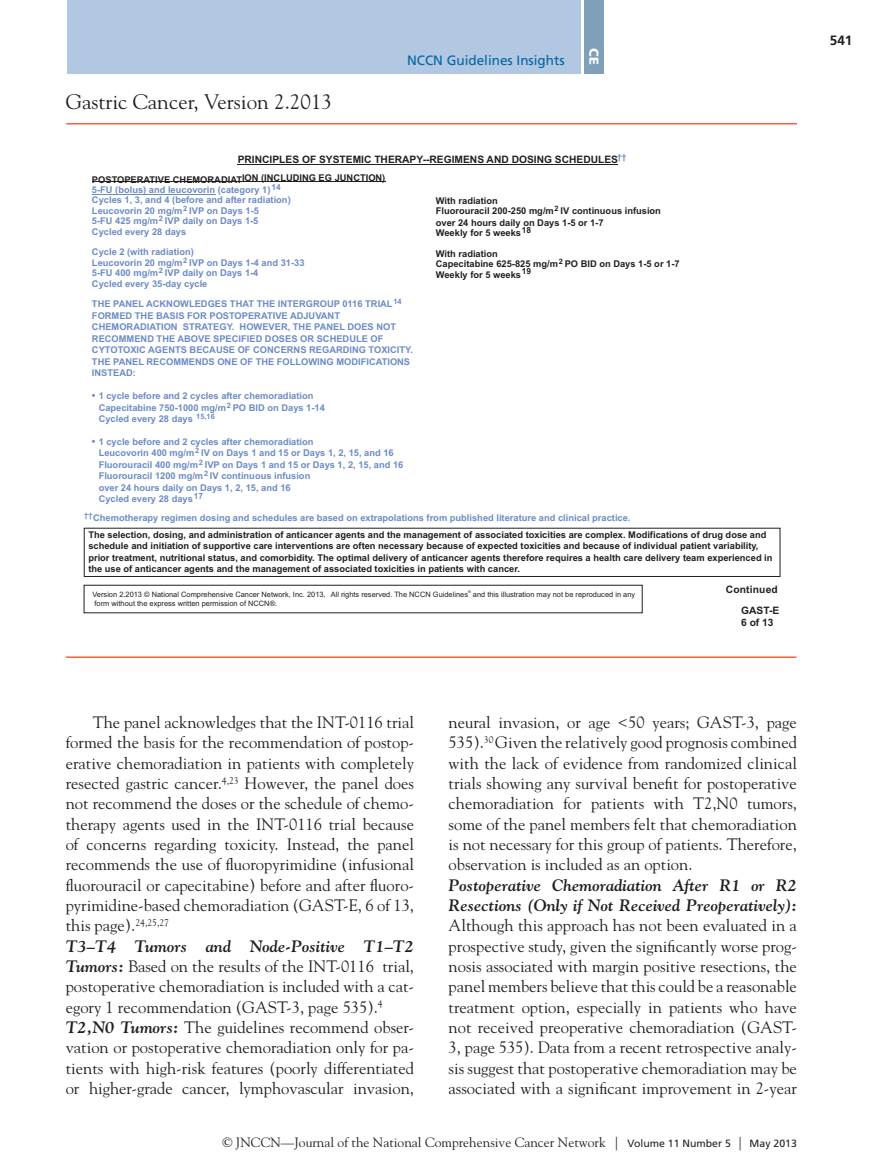
<style>
.page{position:relative;width:878px;height:1175px;background:#fff}
.page>*{position:absolute;margin:0;border:0;box-sizing:border-box;transform-origin:0 0}
.t1{font:21px "Goudy Std";color:#231f20}
.H3__body_text{font:16.5px/20.2px "Goudy Std";color:#231f20;text-align:justify}
.TXT{font:16.5px/20.2px "Goudy Std";color:#231f20;text-align:justify}
.t2{font:13.5px "Goudy Std";color:#231f20}
.t3{font:13.5px "Frutiger LT Std";color:#0065a4}
.t4{font:700 13.5px "Frutiger LT Std";color:#231f20}
.t5{font:900 12.9px "Frutiger LT Std";color:#fff}
.t6{font:700 10.2px/11.2px "Arial";color:#231f20}
.t7{font:700 9.3px/11.4px "Arial";color:#6c8bc6}
.t8{font:700 9.3px/11.4px "Arial";color:#231f20}
.t9{font:700 8.4px "Arial";color:#6c8bc6}
.t10{font:700 8.4px "Arial";color:#231f20}
.t11{font:7.5px/9.1px "Arial";color:#231f20}
.t12{font:700 7.5px "Arial";color:#6c8bc6}
.t13{font:700 7.5px "Arial";color:#231f20}
.t14{font:3.75px "Arial";color:#231f20}
.s1{color:#6c8bc6}
.s2{font-size:10.2px}
.s3{font-weight:700;font-style:italic}
.s4{font-family:"Frutiger LT Std";font-size:10.5px}
</style>
<div class="page">
<hr style="left:66px;top:123px;width:730px;height:1px;background:#ed633e">
<hr style="left:66px;top:656px;width:730px;height:2px;background:#ed633e">
<div style="left:67px;top:0;width:513px;height:74px;background:#b2c7e2"></div>
<div style="left:584px;top:0;width:19px;height:74px;background:#80a0b9"></div>
<hr style="left:92px;top:181px;width:293px;height:1px;background:#231f20">
<hr style="left:92px;top:194px;width:123px;height:1px;background:#6c8bc6">
<hr style="left:238px;top:164px;width:380px;height:1px;background:#231f20">
<div style="left:84px;top:585px;width:558px;height:28px;border:1px solid #231f20"></div>
<p class="t1" style="left:66px;top:89px;width:268px">Gastric Cancer, Version 2.2013</p>
<p class="t3" style="left:407px;top:52px;width:159px">NCCN Guidelines Insights</p>
<p class="t5" style="left:601px;top:48px;width:18px;rotate:90deg">CE</p>
<p class="t6" style="left:238px;top:154px;width:390px">PRINCIPLES OF SYSTEMIC THERAPY--REGIMENS AND DOSING SCHEDULES<sup>††</sup></p>
<p class="t8" style="left:92px;top:173px;width:295px">POSTOPERATIVE CHEMORADIATION (INCLUDING EG JUNCTION)<br><span class="s1">5-FU (bolus) and leucovorin (category 1)</span></p>
<p class="t7" style="left:92px;top:195px;width:200px;line-height:10.4px">Cycles 1, 3, and 4 (before and after radiation)<br>Leucovorin 20 mg/m IVP on Days 1-5<br>5-FU 425 mg/m IVP daily on Days 1-5<br>Cycled every 28 days</p>
<p class="t7" style="left:92px;top:247px;width:214px;line-height:10.4px">Cycle 2 (with radiation)<br>Leucovorin 20 mg/m IVP on Days 1-4 and 31-33<br>5-FU 400 mg/m IVP daily on Days 1-4<br>Cycled every 35-day cycle</p>
<p class="t7" style="left:92px;top:299px;width:322px">THE PANEL ACKNOWLEDGES THAT THE INTERGROUP 0116 TRIAL FORMED THE BASIS FOR POSTOPERATIVE ADJUVANT CHEMORADIATION STRATEGY. HOWEVER, THE PANEL DOES NOT RECOMMEND THE ABOVE SPECIFIED DOSES OR SCHEDULE OF CYTOTOXIC AGENTS BECAUSE OF CONCERNS REGARDING TOXICITY.<br>THE PANEL RECOMMENDS ONE OF THE FOLLOWING MODIFICATIONS INSTEAD:</p>
<p class="t7" style="left:92px;top:390px;width:223px"><span class="s2">•</span> 1 cycle before and 2 cycles after chemoradiation</p>
<p class="t9" style="left:271px;top:181px;width:11px">14</p>
<p class="t12" style="left:183px;top:203px;width:6px">2</p>
<p class="t12" style="left:159px;top:213px;width:6px">2</p>
<p class="t12" style="left:183px;top:255px;width:6px">2</p>
<p class="t12" style="left:159px;top:265px;width:6px">2</p>
<p class="t12" style="left:393px;top:297px;width:10px">14</p>
<p class="t12" style="left:227px;top:400px;width:6px">2</p>
<p class="t7" style="left:99px;top:402px;width:228px">Capecitabine 750-1000 mg/m PO BID on Days 1-14<br>Cycled every 28 days</p>
<p class="t7" style="left:99px;top:448px;width:296px">Leucovorin 400 mg/m IV on Days 1 and 15 or Days 1, 2, 15, and 16</p>
<p class="t12" style="left:196px;top:411px;width:20px">15,16</p>
<p class="t12" style="left:199px;top:457px;width:6px">2</p>
<p class="t12" style="left:204px;top:468px;width:6px">2</p>
<p class="t7" style="left:92px;top:436px;width:223px"><span class="s2">•</span> 1 cycle before and 2 cycles after chemoradiation</p>
<p class="t12" style="left:195px;top:446px;width:6px">2</p>
<p class="t7" style="left:99px;top:459px;width:306px">Fluorouracil 400 mg/m IVP on Days 1 and 15 or Days 1, 2, 15, and 16<br>Fluorouracil 1200 mg/m IV continuous infusion<br>over 24 hours daily on Days 1, 2, 15, and 16<br>Cycled every 28 days</p>
<p class="t9" style="left:194px;top:490px;width:11px">17</p>
<p class="t8" style="left:436px;top:196px;width:227px;line-height:10.4px">With radiation<br>Fluorouracil 200-250 mg/m IV continuous infusion</p>
<p class="t8" style="left:436px;top:217px;width:169px;line-height:10.4px">over 24 hours daily on Days 1-5 or 1-7<br>Weekly for 5 weeks</p>
<p class="t8" style="left:436px;top:249px;width:245px;line-height:10.4px">With radiation<br>Capecitabine 625-825 mg/m PO BID on Days 1-5 or 1-7<br>Weekly for 5 weeks</p>
<p class="t13" style="left:554px;top:204px;width:6px">2</p>
<p class="t10" style="left:522px;top:224px;width:11px">18</p>
<p class="t10" style="left:522px;top:266px;width:11px">19</p>
<p class="t13" style="left:558px;top:257px;width:6px">2</p>
<p class="t7" style="left:84px;top:512px;width:548px"><sup>††</sup>Chemotherapy regimen dosing and schedules are based on extrapolations from published literature and clinical practice.</p>
<p class="t8" style="left:88px;top:529px;width:685px">The selection, dosing, and administration of anticancer agents and the management of associated toxicities are complex. Modifications of drug dose and schedule and initiation of supportive care interventions are often necessary because of expected toxicities and because of individual patient variability, prior treatment, nutritional status, and comorbidity. The optimal delivery of anticancer agents therefore requires a health care delivery team experienced in the use of anticancer agents and the management of associated toxicities in patients with cancer.</p>
<p class="t6" style="left:725px;top:584px;width:53px">Continued</p>
<p class="t14" style="left:468px;top:589px;width:4px">®</p>
<p class="t11" style="left:92px;top:589px;width:544px">Version 2.2013 © National Comprehensive Cancer Network, Inc. 2013, All rights reserved. The NCCN Guidelines and this illustration may not be reproduced in any form without the express written permission of NCCN®.</p>
<p class="t6" style="left:741px;top:605px;width:40px">GAST-E<br>6 of 13</p>
<p class="t4" style="left:829px;top:32px;width:24px">541</p>
<p class="TXT" style="left:66px;top:712px;width:350px;text-indent:27px">The panel acknowledges that the INT-0116 trial formed the basis for the recommendation of postop&shy;erative chemoradiation in patients with completely resected gastric cancer.<sup>4,23</sup> However, the panel does not recommend the doses or the schedule of chemo&shy;therapy agents used in the INT‑0116 trial because of concerns regarding toxicity. Instead, the panel recommends the use of fluoropyrimidine (infusional fluorouracil or capecitabine) before and after fluoro&shy;pyrimidine-based chemoradiation (GAST-E, 6 of 13, this page).<sup>24,25,27</sup></p>
<p class="H3__body_text" style="left:66px;top:935px;width:350px"><span class="s3">T3–T4 Tumors and Node-Positive T1–T2<br>Tumors:</span> Based on the results of the INT-0116 trial, postoperative chemoradiation is included with a cat&shy;egory 1 recommendation (GAST-3, page 535).<sup>4</sup></p>
<p class="H3__body_text" style="left:66px;top:1017px;width:350px"><span class="s3">T2,N0 Tumors:</span> The guidelines recommend obser&shy;vation or postoperative chemoradiation only for pa&shy;tients with high‑risk features (poorly differentiated or higher-grade cancer, lymphovascular invasion,</p>
<p class="H3__body_text" style="left:448px;top:712px;width:350px">neural invasion, or age &lt;50 years; GAST-3, page 535).<sup>30</sup> Given the relatively good prognosis combined with the lack of evidence from randomized clinical trials showing any survival benefit for postoperative chemoradiation for patients with T2,N0 tumors, some of the panel members felt that chemoradiation is not necessary for this group of patients. Therefore, observation is included as an option.</p>
<p class="H3__body_text" style="left:448px;top:874px;width:350px"><span class="s3">Postoperative Chemoradiation After R1 or R2<br>Resections (Only if Not Received Preoperatively):<br></span>Although this approach has not been evaluated in a prospective study, given the significantly worse prog&shy;nosis associated with margin positive resections, the panel members believe that this could be a reasonable treatment option, especially in patients who have not received preoperative chemoradiation (GAST-3, page 535). Data from a recent retrospective analy&shy;sis suggest that postoperative chemoradiation may be associated with a significant improvement in 2-year</p>
<p class="t2" style="left:222px;top:1134px;width:576px">© JNCCN—Journal of the National Comprehensive Cancer Network | <span class="s4">Volume 11 Number 5</span> | <span class="s4">May 2013</span></p>
</div>
